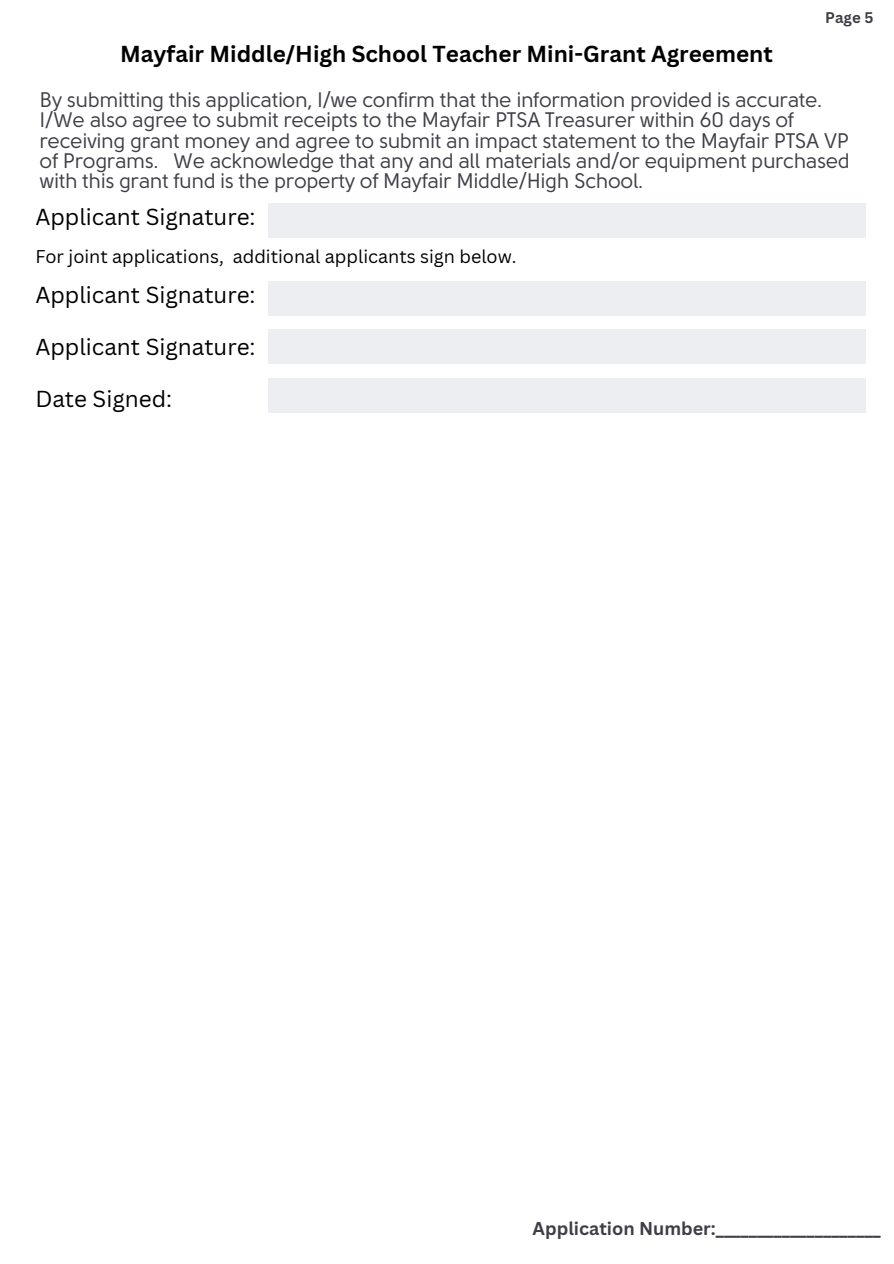
<style>
.page{position:relative;width:894px;height:1264px;background:#fff}
.page>*{position:absolute;margin:0;border:0;box-sizing:border-box;transform-origin:0 0}
.t1{font:22.5px "Canva Sans";color:#000}
.t2{font:700 22.5px "Canva Sans";color:#000}
.t3{font:21px/20.2px "Solomon Sans";letter-spacing:-.025em;color:#3f3e47}
.t4{font:18px "Canva Sans";color:#000}
.t5{font:700 18px "Canva Sans";color:#3f3e47}
.t6{font:700 15px "Canva Sans";color:#3f3e47}
</style>
<div class="page">
<div style="left:268px;top:204px;width:597px;height:34px;background:#edeef1"></div>
<div style="left:268px;top:281px;width:597px;height:34px;background:#edeef1"></div>
<div style="left:268px;top:330px;width:597px;height:34px;background:#edeef1"></div>
<div style="left:268px;top:378px;width:597px;height:34px;background:#edeef1"></div>
<p class="t2" style="left:120px;top:38px;width:654px">Mayfair Middle/High School Teacher Mini-Grant Agreement</p>
<p class="t6" style="left:825px;top:7px;width:50px">Page 5</p>
<p class="t3" style="left:40px;top:91px;width:811px">By submitting this application, I/we confirm that the information provided is accurate.<br>I/We also agree to submit receipts to the Mayfair PTSA Treasurer within 60 days of receiving grant money and agree to submit an impact statement to the Mayfair PTSA VP of Programs. We acknowledge that any and all materials and/or equipment purchased with this grant fund is the property of Mayfair Middle/High School.</p>
<p class="t1" style="left:35px;top:201px;width:222px">Applicant Signature:</p>
<p class="t4" style="left:35px;top:243px;width:482px">For joint applications, additional applicants sign below.</p>
<p class="t1" style="left:35px;top:279px;width:222px">Applicant Signature:</p>
<p class="t1" style="left:35px;top:331px;width:222px">Applicant Signature:</p>
<p class="t1" style="left:35px;top:383px;width:138px">Date Signed:</p>
<p class="t5" style="left:532px;top:1215px;width:349px">Application Number:____________________</p>
</div>
